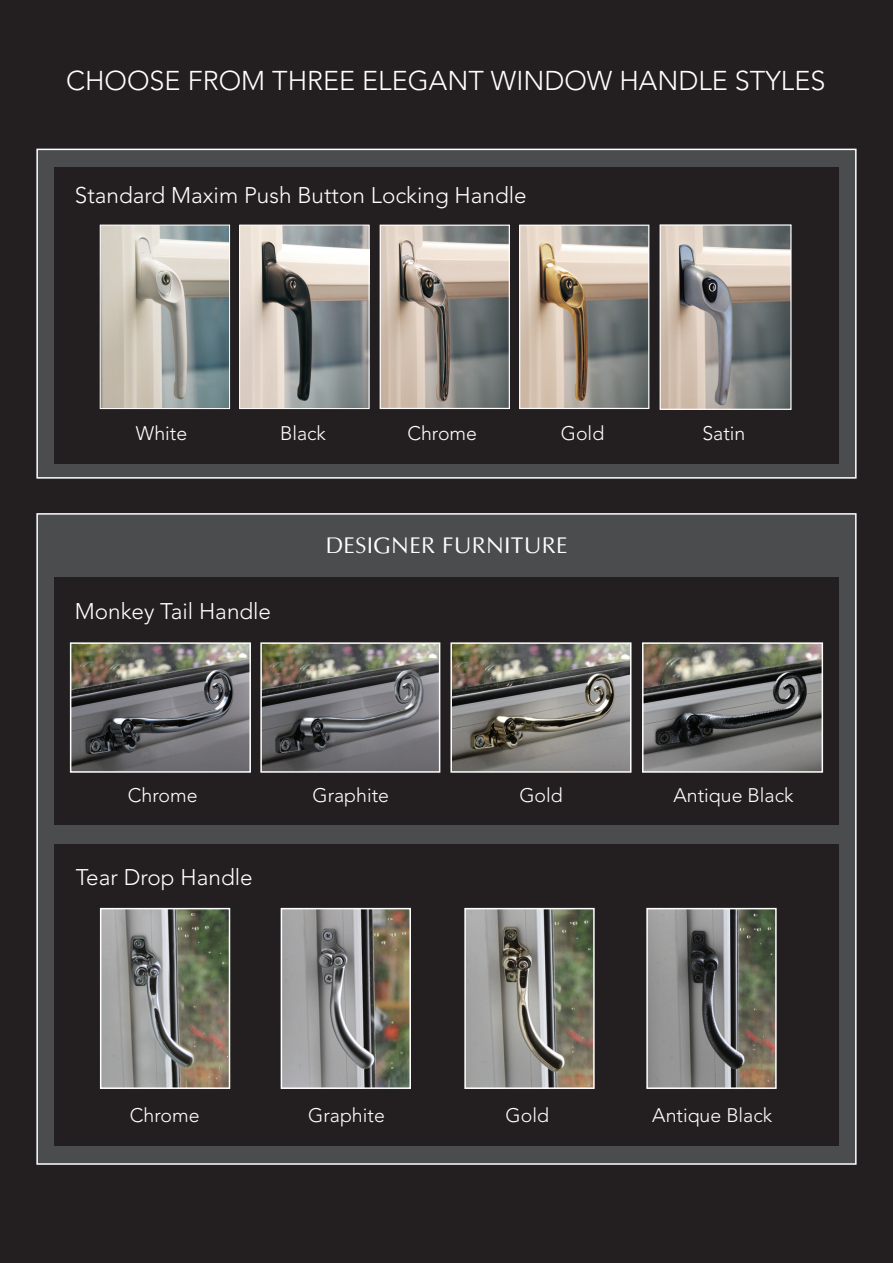
<style>
.page{position:relative;width:893px;height:1263px;background:#231f20}
.page>*{position:absolute;margin:0;border:0;box-sizing:border-box;transform-origin:0 0}
.t1{font:300 27px "Avenir LT Std";color:#fff}
.t2{font:23.55px "Optane";color:#fff}
.t3{font:300 22.5px "Avenir LT Std";color:#fff}
.t4{font:300 19.5px "Avenir LT Std";color:#fff}
</style>
<div class="page">
<div style="left:36px;top:149px;width:821px;height:330px;background:#4b4c4d;border:2px solid #fff"></div>
<div style="left:54px;top:167px;width:784px;height:297px;background:#231f20"></div>
<img style="left:241px;top:227px;width:126px;height:180px">
<div style="left:239px;top:225px;width:130px;height:184px;border:1px solid #fff"></div>
<img style="left:382px;top:227px;width:126px;height:180px">
<div style="left:380px;top:225px;width:130px;height:184px;border:1px solid #fff"></div>
<img style="left:521px;top:227px;width:126px;height:180px">
<div style="left:519px;top:225px;width:130px;height:184px;border:1px solid #fff"></div>
<img style="left:102px;top:227px;width:126px;height:180px">
<div style="left:100px;top:225px;width:130px;height:184px;border:1px solid #fff"></div>
<div style="left:36px;top:513px;width:821px;height:652px;background:#4b4c4d;border:2px solid #fff"></div>
<div style="left:54px;top:577px;width:784px;height:248px;background:#231f20"></div>
<img style="left:73px;top:645px;width:175px;height:125px">
<div style="left:70px;top:642px;width:181px;height:131px;border:2px solid #fff"></div>
<img style="left:453px;top:645px;width:175px;height:125px">
<div style="left:450px;top:642px;width:181px;height:131px;border:2px solid #fff"></div>
<img style="left:645px;top:645px;width:175px;height:125px">
<div style="left:642px;top:642px;width:181px;height:131px;border:2px solid #fff"></div>
<img style="left:263px;top:645px;width:174px;height:125px">
<div style="left:260px;top:642px;width:180px;height:131px;border:2px solid #fff"></div>
<div style="left:54px;top:844px;width:784px;height:301px;background:#231f20"></div>
<img style="left:467px;top:911px;width:125px;height:175px">
<div style="left:464px;top:908px;width:131px;height:181px;border:2px solid #fff"></div>
<img style="left:649px;top:911px;width:125px;height:175px">
<div style="left:646px;top:908px;width:131px;height:181px;border:2px solid #fff"></div>
<img style="left:103px;top:911px;width:124px;height:175px">
<div style="left:100px;top:908px;width:130px;height:181px;border:2px solid #fff"></div>
<img style="left:284px;top:911px;width:124px;height:175px">
<div style="left:281px;top:908px;width:130px;height:181px;border:2px solid #fff"></div>
<img style="left:662px;top:226px;width:128px;height:182px">
<div style="left:660px;top:224px;width:132px;height:186px;border:1px solid #fff"></div>
<h1 class="t1" style="left:66px;top:65px;width:761px">CHOOSE FROM THREE ELEGANT WINDOW HANDLE STYLES</h1>
<p class="t3" style="left:75px;top:182px;width:453px">Standard Maxim Push Button Locking Handle</p>
<p class="t4" style="left:136px;top:422px;width:53px">White</p>
<p class="t4" style="left:280px;top:422px;width:47px">Black</p>
<p class="t4" style="left:407px;top:422px;width:71px">Chrome</p>
<p class="t4" style="left:561px;top:422px;width:45px">Gold</p>
<p class="t4" style="left:702px;top:422px;width:44px">Satin</p>
<p class="t3" style="left:75px;top:598px;width:198px">Monkey Tail Handle</p>
<p class="t2" style="left:325px;top:531px;width:244px">DESIGNER FURNITURE</p>
<p class="t4" style="left:128px;top:783px;width:71px">Chrome</p>
<p class="t4" style="left:313px;top:783px;width:78px">Graphite</p>
<p class="t4" style="left:519px;top:783px;width:45px">Gold</p>
<p class="t4" style="left:674px;top:783px;width:121px">Antique Black</p>
<p class="t3" style="left:76px;top:864px;width:178px">Tear Drop Handle</p>
<p class="t4" style="left:130px;top:1103px;width:71px">Chrome</p>
<p class="t4" style="left:308px;top:1103px;width:78px">Graphite</p>
<p class="t4" style="left:506px;top:1103px;width:45px">Gold</p>
<p class="t4" style="left:652px;top:1103px;width:121px">Antique Black</p>
</div>
